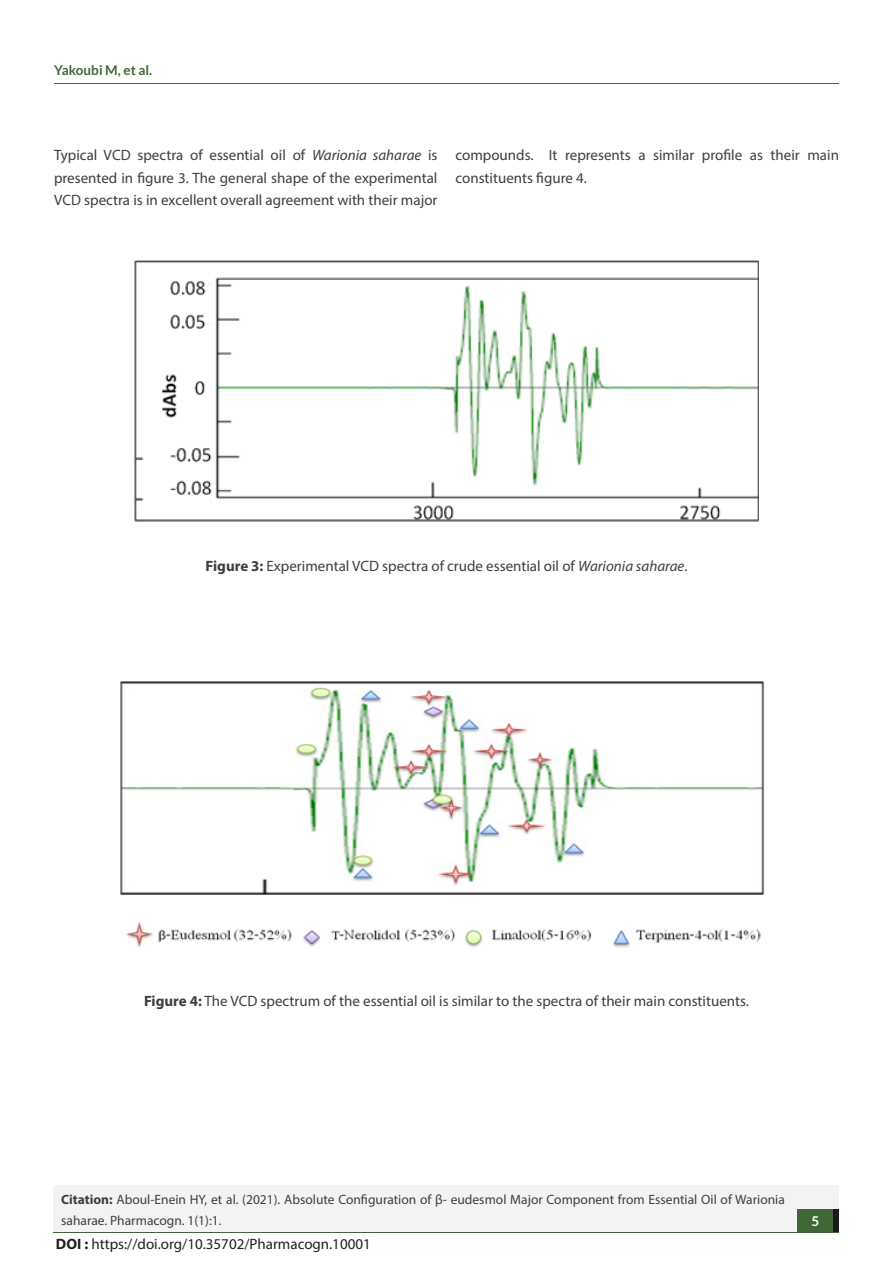
<style>
.page{position:relative;width:893px;height:1263px;background:#fff}
.page>*{position:absolute;margin:0;border:0;box-sizing:border-box;transform-origin:0 0}
.t1{font:15px/22.5px "Myriad Pro";color:#3e3e3f;text-align:justify}
.t2{font:15px "Myriad Pro";color:#231f20}
.t3{font:13.5px/20.2px "Myriad Pro";color:#3e3e3f}
.t4{font:700 13.5px "Lato";color:#416739}
.t5{font:700 13.5px "Lato";color:#fff}
.s1{font-style:italic}
.s2{font-weight:700}
</style>
<div class="page">
<hr style="left:54px;top:84px;width:785px;height:1px;background:#416739">
<div style="left:54px;top:1211px;width:785px;height:22px;background:#f3f3f4"></div>
<div style="left:54px;top:1184px;width:785px;height:47px;background:#f3f3f4"></div>
<div style="left:798px;top:1209px;width:41px;height:22px;background:#1b1b1b"></div>
<div style="left:798px;top:1209px;width:35px;height:22px;background:#416739"></div>
<img style="left:135px;top:260px;width:624px;height:262px">
<img style="left:121px;top:681px;width:643px;height:266px">
<p class="t4" style="left:54px;top:62px;width:100px">Yakoubi M, et al.</p>
<p class="t1" style="left:54px;top:144px;width:385px">Typical VCD spectra of essential oil of <span class="s1">Warionia saharae</span> is presented in figure 3. The general shape of the experimental VCD spectra is in excellent overall agreement with their major</p>
<p class="t1" style="left:455px;top:144px;width:385px">compounds. It represents a similar profile as their main constituents figure 4.</p>
<p class="t1" style="left:206px;top:555px;width:483px"><span class="s2">Figure 3:</span> Experimental VCD spectra of crude essential oil of <span class="s1">Warionia saharae</span>.</p>
<p class="t1" style="left:144px;top:990px;width:606px"><span class="s2">Figure 4:</span> The VCD spectrum of the essential oil is similar to the spectra of their main constituents.</p>
<p class="t3" style="left:61px;top:1189px;width:725px"><span class="s2">Citation:</span> Aboul-Enein HY, et al. (2021). Absolute Configuration of β- eudesmol Major Component from Essential Oil of Warionia saharae. Pharmacogn. 1(1):1.</p>
<p class="t2" style="left:56px;top:1235px;width:316px"><span class="s2">DOI :</span> https://doi.org/10.35702/Pharmacogn.10001</p>
<p class="t5" style="left:811px;top:1213px;width:9px">5</p>
</div>
